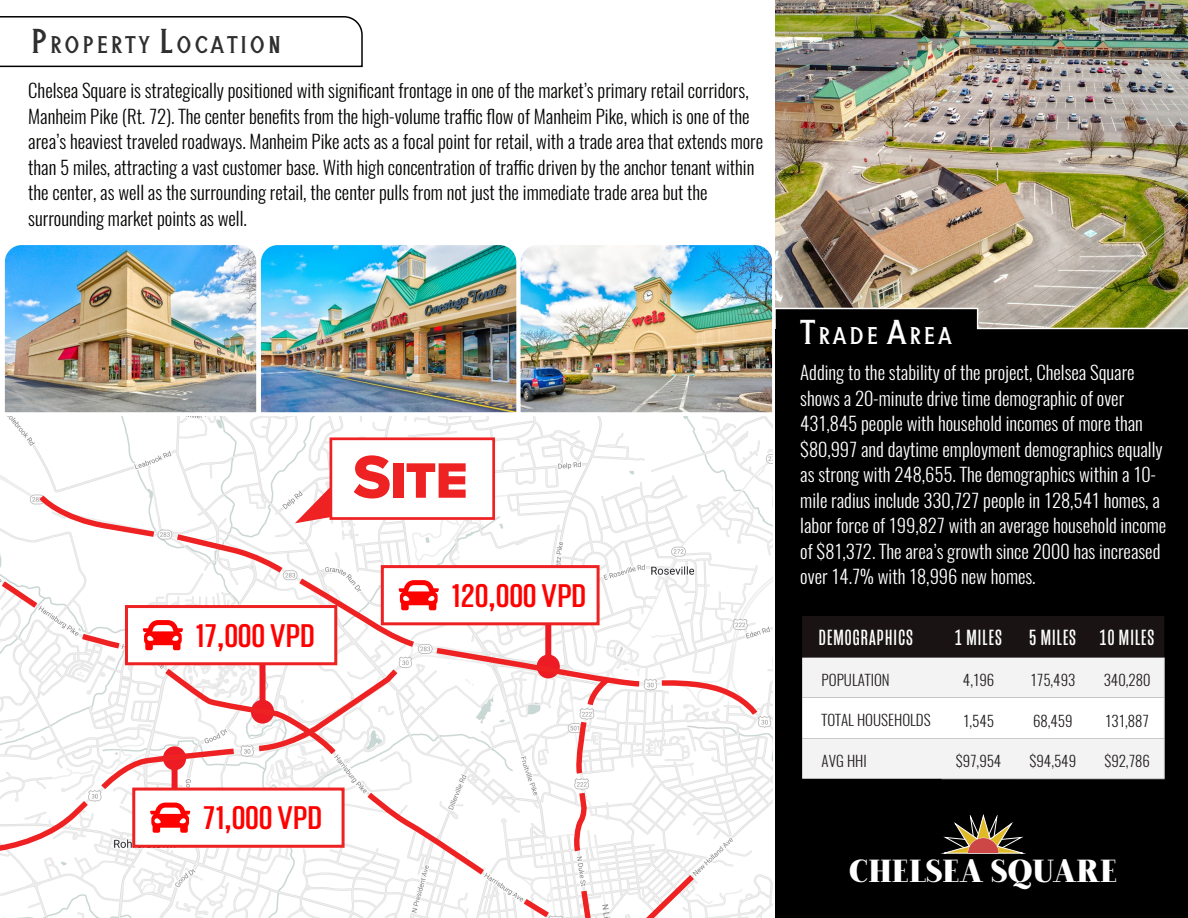
<style>
.page{position:relative;width:1188px;height:918px;background:#fff}
.page>*{position:absolute;margin:0;border:0;box-sizing:border-box;transform-origin:0 0}
.t1{font:62.55px "Proxima Nova Extrabld";color:#ee2123}
.t2{font:900 31.95px "Farewell Angelina";color:#fff}
.t3{font:500 27.15px "Mostin";color:#f00}
.t4{font:700 23.1px "Adney";letter-spacing:.105em;color:#2e2f2e}
.t5{font:700 23.1px "Adney";letter-spacing:.105em;color:#fff}
.t6{font:22.5px "Mongoose";letter-spacing:.05em;color:#fff}
.t7{font:300 18.75px/25.5px "Oswald";color:#040503}
.t8{font:300 18.75px/25.5px "Oswald";color:#fff}
.t9{font:300 15px "Oswald";color:#231f20}
.s1{font-size:33px}
</style>
<div class="page">
<div style="left:775px;top:0;width:413px;height:918px;background:#000"></div>
<div style="left:802px;top:616px;width:362px;height:42px;background:#1a1313"></div>
<div style="left:802px;top:658px;width:362px;height:121px;background:#f4f3f3"></div>
<div style="left:802px;top:698px;width:362px;height:40px;background:#fff"></div>
<hr style="left:1164px;top:658px;width:1px;height:40px;background:#d1d2d4">
<hr style="left:1164px;top:698px;width:1px;height:40px;background:#d1d2d4">
<hr style="left:1164px;top:738px;width:1px;height:40px;background:#d1d2d4">
<hr style="left:941px;top:778px;width:75px;height:1px;background:#d1d2d4">
<hr style="left:1016px;top:778px;width:74px;height:1px;background:#d1d2d4">
<hr style="left:1090px;top:778px;width:75px;height:1px;background:#d1d2d4">
<img style="left:775px;top:0;width:413px;height:243px">
<svg style="left:0;top:16px;width:363px;height:52px"></svg>
<img style="left:9px;top:417px;width:764px;height:501px">
<div style="left:330px;top:437px;width:165px;height:83px;background:#fff;border:3px solid #ee2123"></div>
<svg style="left:0;top:464px;width:761px;height:454px"></svg>
<svg style="left:941px;top:814px;width:84px;height:40px"></svg>
<img style="left:4px;top:243px;width:1184px;height:170px">
<img style="left:259px;top:243px;width:259px;height:170px">
<img style="left:518px;top:243px;width:256px;height:170px">
<p class="t4" style="left:31px;top:30px;width:252px"><span class="s1">P</span>ROPERTY <span class="s1">L</span>OCATION</p>
<p class="t7" style="left:28px;top:78px;width:736px">Chelsea Square is strategically positioned with significant frontage in one of the market’s primary retail corridors, Manheim Pike (Rt. 72). The center benefits from the high-volume traffic flow of Manheim Pike, which is one of the area’s heaviest traveled roadways. Manheim Pike acts as a focal point for retail, with a trade area that extends more than 5 miles, attracting a vast customer base. With high concentration of traffic driven by the anchor tenant within the center, as well as the surrounding retail, the center pulls from not just the immediate trade area but the</p>
<p class="t7" style="left:28px;top:205px;width:220px">surrounding market points as well.</p>
<p class="t1" style="left:353px;top:430px;width:116px">Site</p>
<p class="t3" style="left:196px;top:617px;width:121px">17,000 VPD</p>
<p class="t3" style="left:203px;top:799px;width:121px">71,000 VPD</p>
<p class="t3" style="left:452px;top:577px;width:136px">120,000 VPD</p>
<p class="t5" style="left:800px;top:322px;width:153px"><span class="s1">T</span>RADE <span class="s1">A</span>REA</p>
<p class="t8" style="left:800px;top:360px;width:368px">Adding to the stability of the project, Chelsea Square shows a 20-minute drive time demographic of over 431,845 people with household incomes of more than $80,997 and daytime employment demographics equally as strong with 248,655. The demographics within a 10- mile radius include 330,727 people in 128,541 homes, a labor force of 199,827 with an average household income of $81,372. The area’s growth since 2000 has increased over 14.7% with 18,996 new homes.</p>
<p class="t6" style="left:819px;top:625px;width:96px">DEMOGRAPHICS</p>
<p class="t6" style="left:955px;top:625px;width:48px">1 MILES</p>
<p class="t6" style="left:1030px;top:625px;width:48px">5 MILES</p>
<p class="t6" style="left:1100px;top:625px;width:56px">10 MILES</p>
<p class="t9" style="left:822px;top:670px;width:70px">POPULATION</p>
<p class="t9" style="left:963px;top:670px;width:33px">4,196</p>
<p class="t9" style="left:1030px;top:670px;width:46px">175,493</p>
<p class="t9" style="left:1104px;top:670px;width:48px">340,280</p>
<p class="t9" style="left:822px;top:710px;width:111px">TOTAL HOUSEHOLDS</p>
<p class="t9" style="left:963px;top:711px;width:33px">1,545</p>
<p class="t9" style="left:1033px;top:711px;width:41px">68,459</p>
<p class="t9" style="left:1105px;top:711px;width:45px">131,887</p>
<p class="t9" style="left:822px;top:751px;width:47px">AVG HHI</p>
<p class="t9" style="left:956px;top:751px;width:47px">$97,954</p>
<p class="t9" style="left:1030px;top:751px;width:48px">$94,549</p>
<p class="t9" style="left:1104px;top:751px;width:47px">$92,786</p>
<p class="t2" style="left:849px;top:853px;width:269px">CHELSEA SQUARE</p>
</div>
